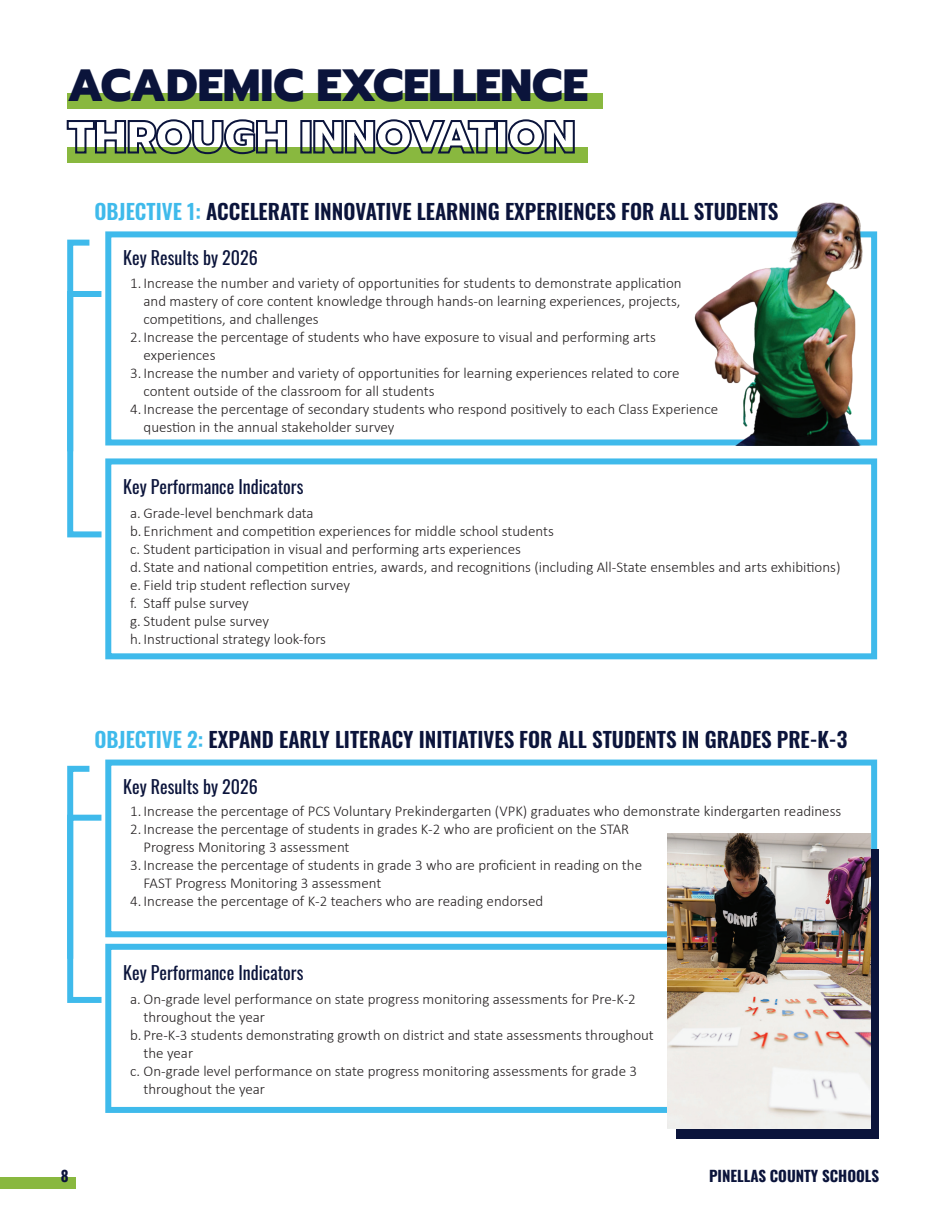
<style>
.page{position:relative;width:945px;height:1215px;background:#fff}
.page>*{position:absolute;margin:0;border:0;box-sizing:border-box;transform-origin:0 0}
.t1{font:800 45px/51.3px "Prompt";color:#0b143b}
.t2{font:600 21px "Oswald";color:#0b143b}
.t3{font:18px "Oswald";color:#0b143b}
.t4{font:300 15px/18px "Calibri";color:#231f20}
.t5{font:700 15px "Oswald";color:#0b143b}
.s1{color:#3fbaeb}
</style>
<div class="page">
<div style="left:1px;top:1177px;width:75px;height:12px;background:#89b83f"></div>
<div style="left:68px;top:93px;width:535px;height:16px;background:#89b83f"></div>
<div style="left:68px;top:148px;width:520px;height:15px;background:#89b83f"></div>
<div style="left:105px;top:231px;width:772px;height:215px;border:6px solid #3fbaeb"></div>
<div style="left:105px;top:760px;width:772px;height:177px;border:6px solid #3fbaeb"></div>
<div style="left:105px;top:458px;width:772px;height:201px;border:6px solid #3fbaeb"></div>
<div style="left:105px;top:944px;width:772px;height:169px;border:6px solid #3fbaeb"></div>
<img style="left:664px;top:202px;width:214px;height:243px">
<div style="left:676px;top:849px;width:203px;height:290px;background:#0b143b"></div>
<img style="left:667px;top:833px;width:203px;height:296px">
<div style="left:67px;top:291px;width:38px;height:246px;border:6px solid #3fbaeb"></div>
<div style="left:67px;top:815px;width:38px;height:188px;border:6px solid #3fbaeb"></div>
<svg style="left:67px;top:239px;width:28px;height:218px"></svg>
<svg style="left:67px;top:765px;width:28px;height:200px"></svg>
<h1 class="t1" style="left:68px;top:60px;width:522px">ACADEMIC EXCELLENCE<br>THROUGH INNOVATION</h1>
<h2 class="t2" style="left:94px;top:193px;width:686px"><span class="s1">OBJECTIVE 1:</span> ACCELERATE INNOVATIVE LEARNING EXPERIENCES FOR ALL STUDENTS</h2>
<p class="t3" style="left:123px;top:242px;width:136px">Key Results by 2026</p>
<p class="t4" style="left:144px;top:274px;width:540px;text-align:justify;text-indent:-14px">1. Increase the number and variety of opportunities for students to demonstrate application and mastery of core content knowledge through hands-on learning experiences, projects, competitions, and challenges</p>
<p class="t4" style="left:144px;top:328px;width:514px;text-indent:-14px">2. Increase the percentage of students who have exposure to visual and performing arts experiences</p>
<p class="t4" style="left:144px;top:364px;width:537px;text-indent:-14px">3. Increase the number and variety of opportunities for learning experiences related to core content outside of the classroom for all students</p>
<p class="t4" style="left:144px;top:400px;width:576px;text-indent:-14px">4. Increase the percentage of secondary students who respond positively to each Class Experience question in the annual stakeholder survey</p>
<p class="t3" style="left:123px;top:471px;width:182px">Key Performance Indicators</p>
<p class="t4" style="left:130px;top:504px;width:712px">a. Grade-level benchmark data<br>b. Enrichment and competition experiences for middle school students<br>c. Student participation in visual and performing arts experiences<br>d. State and national competition entries, awards, and recognitions (including All-State ensembles and arts exhibitions) e. Field trip student reflection survey<br>f. Staff pulse survey<br>g. Student pulse survey<br>h. Instructional strategy look-fors</p>
<h2 class="t2" style="left:94px;top:721px;width:754px"><span class="s1">OBJECTIVE 2:</span> EXPAND EARLY LITERACY INITIATIVES FOR ALL STUDENTS IN GRADES PRE-K-3</h2>
<p class="t3" style="left:123px;top:770px;width:136px">Key Results by 2026</p>
<p class="t4" style="left:130px;top:802px;width:713px">1. Increase the percentage of PCS Voluntary Prekindergarten (VPK) graduates who demonstrate kindergarten readiness</p>
<p class="t4" style="left:144px;top:820px;width:487px;text-indent:-14px">2. Increase the percentage of students in grades K-2 who are proficient on the STAR<br>Progress Monitoring 3 assessment</p>
<p class="t4" style="left:144px;top:856px;width:500px;text-indent:-14px">3. Increase the percentage of students in grade 3 who are proficient in reading on the<br>FAST Progress Monitoring 3 assessment</p>
<p class="t4" style="left:130px;top:892px;width:415px">4. Increase the percentage of K-2 teachers who are reading endorsed</p>
<p class="t3" style="left:123px;top:957px;width:182px">Key Performance Indicators</p>
<p class="t4" style="left:130px;top:990px;width:507px">a. On-grade level performance on state progress monitoring assessments for Pre-K-2</p>
<p class="t4" style="left:144px;top:1008px;width:123px">throughout the year</p>
<p class="t4" style="left:130px;top:1026px;width:525px">b. Pre-K-3 students demonstrating growth on district and state assessments throughout</p>
<p class="t4" style="left:144px;top:1044px;width:51px">the year</p>
<p class="t4" style="left:130px;top:1062px;width:509px">c. On-grade level performance on state progress monitoring assessments for grade 3</p>
<p class="t4" style="left:144px;top:1080px;width:123px">throughout the year</p>
<p class="t5" style="left:61px;top:1162px;width:9px">8</p>
<p class="t5" style="left:709px;top:1162px;width:172px">PINELLAS COUNTY SCHOOLS</p>
</div>
